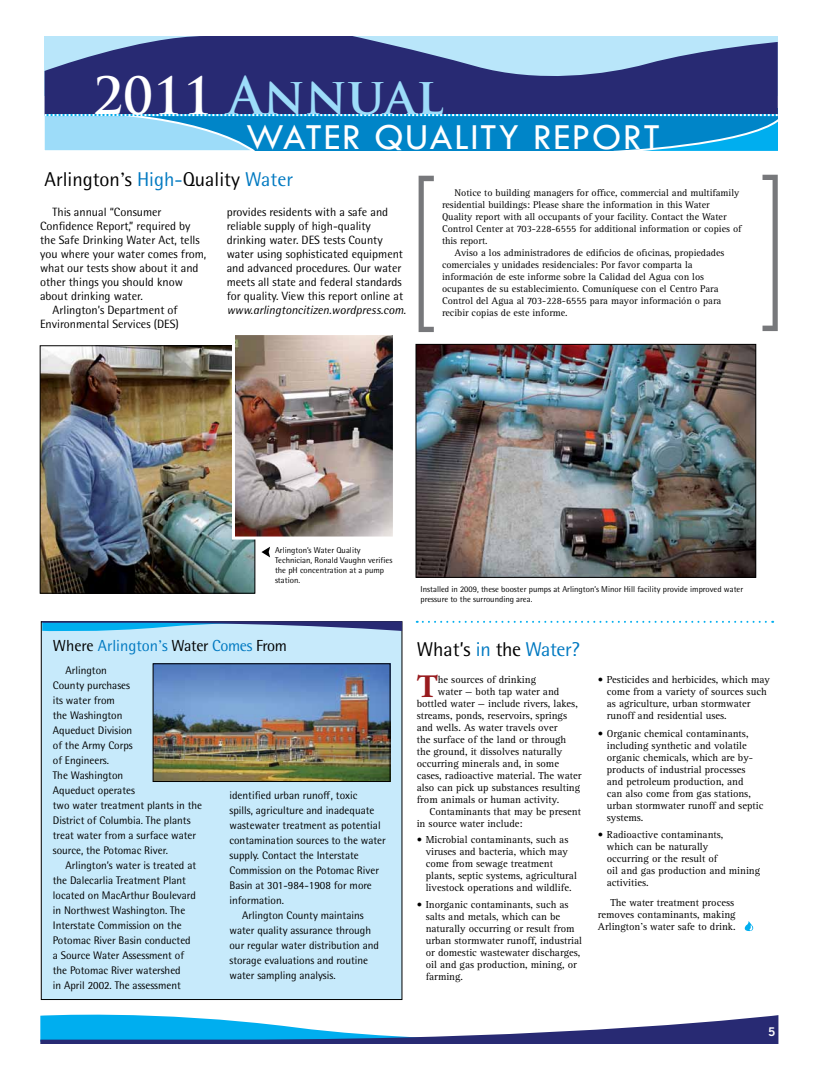
<style>
.page{position:relative;width:819px;height:1080px;background:#fff}
.page>*{position:absolute;margin:0;border:0;box-sizing:border-box;transform-origin:0 0}
.t1{font:700 50px "Trajan Pro";color:#9ddcf9}
.t2{font:38px "Tw Cen";letter-spacing:.04em;color:#fff}
.t3{font:700 32.7px "Adobe Garamond Pro";color:#981b1e}
.t4{font:20px "Rotis Semi Sans Std";color:#000}
.t5{font:20px "Rotis Semi Sans Std";letter-spacing:-.02em;color:#000}
.t6{font:16px "Rotis Semi Sans Std";letter-spacing:-.02em;color:#0079c1}
.t7{font:12px/14px "Rotis Semi Sans Std";color:#000}
.t8{font:italic 12px "Rotis Semi Sans Std";color:#000}
.t9{font:12px "Trade Gothic Bold Two";color:#fff}
.t10{font:11px/15px "Rotis Semi Sans Std";color:#000}
.t11{font:10.5px/12px "Rotis Serif Std";color:#000}
.t12{font:10px "Rotis Serif Std";color:#000}
.t13{font:8.5px/10px "Rotis Semi Sans Std";color:#000}
.s1{color:#fff}
.s2{font-family:"Rotis Serif Std"}
.s3{color:#0079c1}
.s4{color:#000}
</style>
<div class="page">
<img style="left:42px;top:348px;width:211px;height:243px">
<div style="left:40px;top:346px;width:215px;height:247px;border:1px solid #000"></div>
<img style="left:236px;top:336px;width:156px;height:200px">
<div style="left:232px;top:332px;width:164px;height:208px;border:3px solid #fff"></div>
<svg style="left:45px;top:36px;width:733px;height:74px;background:#485491"></svg>
<svg style="left:44px;top:110px;width:734px;height:41px;background:#2d94ce"></svg>
<svg style="left:763px;top:175px;width:15px;height:156px"></svg>
<svg style="left:419px;top:176px;width:15px;height:156px"></svg>
<svg style="left:744px;top:921px;width:10px;height:11px"></svg>
<svg style="left:417px;top:621px;width:356px;height:2px"></svg>
<svg style="left:40px;top:1014px;width:738px;height:30px"></svg>
<img style="left:418px;top:346px;width:336px;height:230px">
<div style="left:416px;top:344px;width:340px;height:234px;border:1px solid #000"></div>
<div style="left:41px;top:622px;width:361px;height:378px;background:#c7eafb;border:1px solid #000"></div>
<svg style="left:42px;top:621px;width:360px;height:11px"></svg>
<img style="left:155px;top:666px;width:233px;height:114px">
<div style="left:153px;top:664px;width:237px;height:118px;border:1px solid #000"></div>
<svg style="left:261px;top:547px;width:9px;height:10px"></svg>
<h1 class="t1" style="left:93px;top:65px;width:352px"><span class="s1">2011</span> Annual</h1>
<h2 class="t2" style="left:246px;top:114px;width:415px">WATER QUALITY REPORT</h2>
<p class="t12" style="left:455px;top:187px;width:286px">Notice to building managers for office, commercial and multifamily</p>
<p class="t12" style="left:442px;top:199px;width:269px">residential buildings: Please share the information in this Water</p>
<p class="t12" style="left:442px;top:211px;width:286px">Quality report with all occupants of your facility. Contact the Water</p>
<p class="t12" style="left:442px;top:223px;width:301px">Control Center at 703-228-6555 for additional information or copies of</p>
<p class="t12" style="left:442px;top:235px;width:47px">this report.</p>
<p class="t12" style="left:455px;top:247px;width:271px">Aviso a los administradores de edificios de oficinas, propiedades</p>
<p class="t12" style="left:442px;top:259px;width:252px">comerciales y unidades residenciales: Por favor comparta la</p>
<p class="t12" style="left:442px;top:271px;width:264px">información de este informe sobre la Calidad del Agua con los</p>
<p class="t12" style="left:442px;top:283px;width:278px">ocupantes de su establecimiento. Comuníquese con el Centro Para</p>
<p class="t12" style="left:442px;top:295px;width:281px">Control del Agua al 703-228-6555 para mayor información o para</p>
<p class="t12" style="left:442px;top:307px;width:127px">recibir copias de este informe.</p>
<h3 class="t4" style="left:45px;top:168px;width:250px">Arlington<span class="s2">’</span>s <span class="s3">High-</span>Quality <span class="s3">Water</span></h3>
<p class="t7" style="left:53px;top:205px;width:111px">This annual “Consumer</p>
<p class="t7" style="left:40px;top:219px;width:152px">Confidence Report,” required by</p>
<p class="t7" style="left:40px;top:233px;width:161px">the Safe Drinking Water Act, tells</p>
<p class="t7" style="left:40px;top:247px;width:168px">you where your water comes from,</p>
<p class="t7" style="left:40px;top:261px;width:160px">what our tests show about it and</p>
<p class="t7" style="left:40px;top:275px;width:144px">other things you should know</p>
<p class="t7" style="left:40px;top:289px;width:104px">about drinking water.</p>
<p class="t7" style="left:53px;top:303px;width:127px">Arlington’s Department of</p>
<p class="t7" style="left:40px;top:317px;width:140px">Environmental Services (DES)</p>
<p class="t7" style="left:227px;top:205px;width:178px">provides residents with a safe and reliable supply of high-quality drinking water. DES tests County water using sophisticated equipment and advanced procedures. Our water meets all state and federal standards for quality. View this report online at</p>
<p class="t8" style="left:227px;top:302px;width:181px">www.arlingtoncitizen.wordpress.com.</p>
<p class="t13" style="left:275px;top:545px;width:119px">Arlington’s Water Quality<br>Technician, Ronald Vaughn verifies the pH concentration at a pump station.</p>
<h3 class="t6" style="left:53px;top:636px;width:236px"><span class="s4">Where</span> Arlington<span class="s2">’</span>s <span class="s4">Water</span> Comes <span class="s4">From</span></h3>
<p class="t10" style="left:53px;top:663px;width:151px;text-indent:13px">Arlington<br>County purchases<br>its water from<br>the Washington<br>Aqueduct Division<br>of the Army Corps<br>of Engineers.<br>The Washington<br>Aqueduct operates<br>two water treatment plants in the<br>District of Columbia. The plants treat water from a surface water source, the Potomac River.</p>
<p class="t10" style="left:53px;top:858px;width:145px;text-indent:13px">Arlington’s water is treated at the Dalecarlia Treatment Plant located on MacArthur Boulevard in Northwest Washington. The<br>Interstate Commission on the<br>Potomac River Basin conducted a Source Water Assessment of the Potomac River watershed<br>in April 2002. The assessment</p>
<p class="t10" style="left:229px;top:788px;width:130px">identified urban runoff, toxic</p>
<p class="t10" style="left:229px;top:803px;width:147px">spills, agriculture and inadequate</p>
<p class="t10" style="left:229px;top:818px;width:153px">wastewater treatment as potential</p>
<p class="t10" style="left:229px;top:833px;width:158px">contamination sources to the water</p>
<p class="t10" style="left:229px;top:848px;width:131px">supply. Contact the Interstate</p>
<p class="t10" style="left:229px;top:863px;width:151px">Commission on the Potomac River</p>
<p class="t10" style="left:229px;top:878px;width:144px">Basin at 301-984-1908 for more</p>
<p class="t10" style="left:229px;top:893px;width:56px">information.</p>
<p class="t10" style="left:242px;top:908px;width:123px">Arlington County maintains</p>
<p class="t10" style="left:229px;top:923px;width:143px">water quality assurance through</p>
<p class="t10" style="left:229px;top:938px;width:151px">our regular water distribution and</p>
<p class="t10" style="left:229px;top:953px;width:140px">storage evaluations and routine</p>
<p class="t10" style="left:229px;top:968px;width:108px">water sampling analysis.</p>
<p class="t13" style="left:421px;top:584px;width:324px">Installed in 2009, these booster pumps at Arlington’s Minor Hill facility provide improved water pressure to the surrounding area.</p>
<h3 class="t5" style="left:417px;top:637px;width:164px">What’s <span class="s3">in</span> the <span class="s3">Water?</span></h3>
<h3 class="t3" style="left:417px;top:668px;width:23px">T</h3>
<p class="t11" style="left:438px;top:674px;width:100px">he sources of drinking</p>
<p class="t11" style="left:438px;top:686px;width:123px">water — both tap water and</p>
<p class="t11" style="left:417px;top:698px;width:163px">bottled water — include rivers, lakes,</p>
<p class="t11" style="left:417px;top:710px;width:152px">streams, ponds, reservoirs, springs</p>
<p class="t11" style="left:417px;top:722px;width:142px">and wells. As water travels over</p>
<p class="t11" style="left:417px;top:734px;width:151px">the surface of the land or through</p>
<p class="t11" style="left:417px;top:746px;width:147px">the ground, it dissolves naturally</p>
<p class="t11" style="left:417px;top:758px;width:144px">occurring minerals and, in some</p>
<p class="t11" style="left:417px;top:770px;width:166px">cases, radioactive material. The water</p>
<p class="t11" style="left:417px;top:782px;width:165px">also can pick up substances resulting</p>
<p class="t11" style="left:417px;top:794px;width:144px">from animals or human activity.</p>
<p class="t11" style="left:429px;top:806px;width:153px">Contaminants that may be present</p>
<p class="t11" style="left:417px;top:818px;width:107px">in source water include:</p>
<p class="t11" style="left:426px;top:834px;width:153px;text-indent:-9px">• Microbial contaminants, such as viruses and bacteria, which may come from sewage treatment plants, septic systems, agricultural livestock operations and wildlife.</p>
<p class="t11" style="left:426px;top:899px;width:158px;text-indent:-9px">• Inorganic contaminants, such as salts and metals, which can be naturally occurring or result from urban stormwater runoff, industrial or domestic wastewater discharges, oil and gas production, mining, or farming.</p>
<p class="t11" style="left:607px;top:674px;width:165px;text-indent:-9px">• Pesticides and herbicides, which may come from a variety of sources such as agriculture, urban stormwater runoff and residential uses.</p>
<p class="t11" style="left:607px;top:727px;width:158px;text-indent:-9px">• Organic chemical contaminants, including synthetic and volatile organic chemicals, which are by&shy;products of industrial processes and petroleum production, and<br>can also come from gas stations, urban stormwater runoff and septic systems.</p>
<p class="t11" style="left:607px;top:829px;width:155px;text-indent:-9px">• Radioactive contaminants,<br>which can be naturally<br>occurring or the result of<br>oil and gas production and mining activities.</p>
<p class="t11" style="left:598px;top:897px;width:139px;text-indent:13px">The water treatment process removes contaminants, making<br>Arlington’s water safe to drink.</p>
<p class="t9" style="left:768px;top:1024px;width:9px">5</p>
</div>
